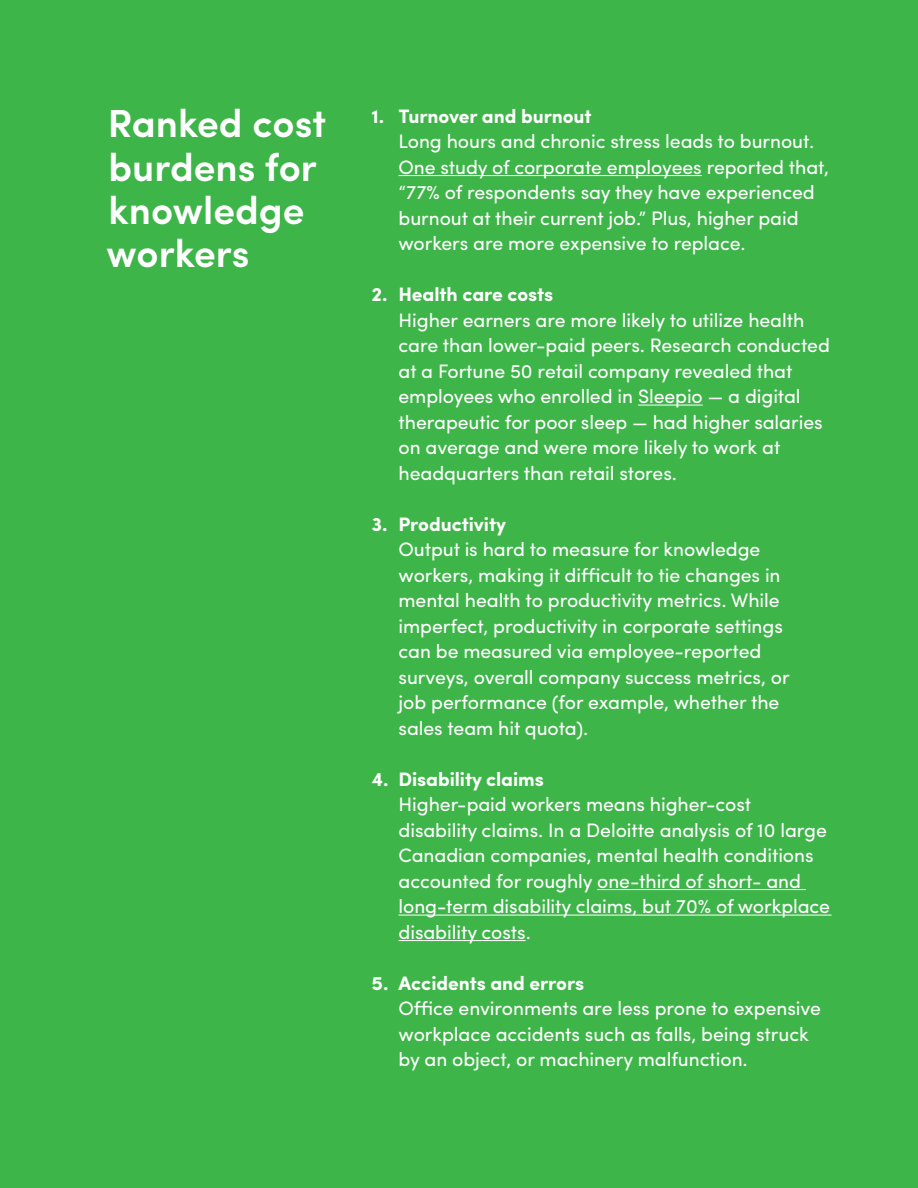
<style>
.page{position:relative;width:918px;height:1188px;background:#3eb549}
.page>*{position:absolute;margin:0;border:0;box-sizing:border-box;transform-origin:0 0}
.t1{font:600 39.15px/43.2px "Sofia Pro";color:#fff}
.t2{font:19.5px/25.5px "Sofia Pro";letter-spacing:-.005em;color:#fff}
.t3{font:700 19.5px "Sofia Pro";letter-spacing:-.005em;color:#fff}
</style>
<div class="page">
<hr style="left:399px;top:175px;width:303px;height:1px;background:#fff">
<hr style="left:638px;top:405px;width:65px;height:1px;background:#fff">
<hr style="left:597px;top:889px;width:209px;height:1px;background:#fff">
<hr style="left:399px;top:915px;width:433px;height:1px;background:#fff">
<hr style="left:399px;top:940px;width:127px;height:1px;background:#fff">
<h1 class="t1" style="left:107px;top:99px;width:221px">Ranked cost burdens for knowledge workers</h1>
<p class="t3" style="left:372px;top:101px;width:222px">1. Turnover and burnout</p>
<p class="t2" style="left:399px;top:127px;width:432px">Long hours and chronic stress leads to burnout.<br>One study of corporate employees reported that, “77% of respondents say they have experienced burnout at their current job.” Plus, higher paid workers are more expensive to replace.</p>
<p class="t3" style="left:372px;top:279px;width:183px">2. Health care costs</p>
<p class="t2" style="left:399px;top:306px;width:433px">Higher earners are more likely to utilize health care than lower-paid peers. Research conducted at a Fortune 50 retail company revealed that employees who enrolled in Sleepio — a digital therapeutic for poor sleep — had higher salaries on average and were more likely to work at headquarters than retail stores.</p>
<p class="t3" style="left:372px;top:509px;width:136px">3. Productivity</p>
<p class="t2" style="left:399px;top:535px;width:393px">Output is hard to measure for knowledge workers, making it difficult to tie changes in mental health to productivity metrics. While imperfect, productivity in corporate settings can be measured via employee-reported surveys, overall company success metrics, or job performance (for example, whether the sales team hit quota).</p>
<p class="t3" style="left:372px;top:764px;width:174px">4. Disability claims</p>
<p class="t2" style="left:399px;top:790px;width:433px">Higher-paid workers means higher-cost disability claims. In a Deloitte analysis of 10 large Canadian companies, mental health conditions accounted for roughly one-third of short- and long-term disability claims, but 70% of workplace disability costs.</p>
<p class="t3" style="left:372px;top:968px;width:214px">5. Accidents and errors</p>
<p class="t2" style="left:399px;top:994px;width:424px">Office environments are less prone to expensive workplace accidents such as falls, being struck by an object, or machinery malfunction.</p>
</div>
